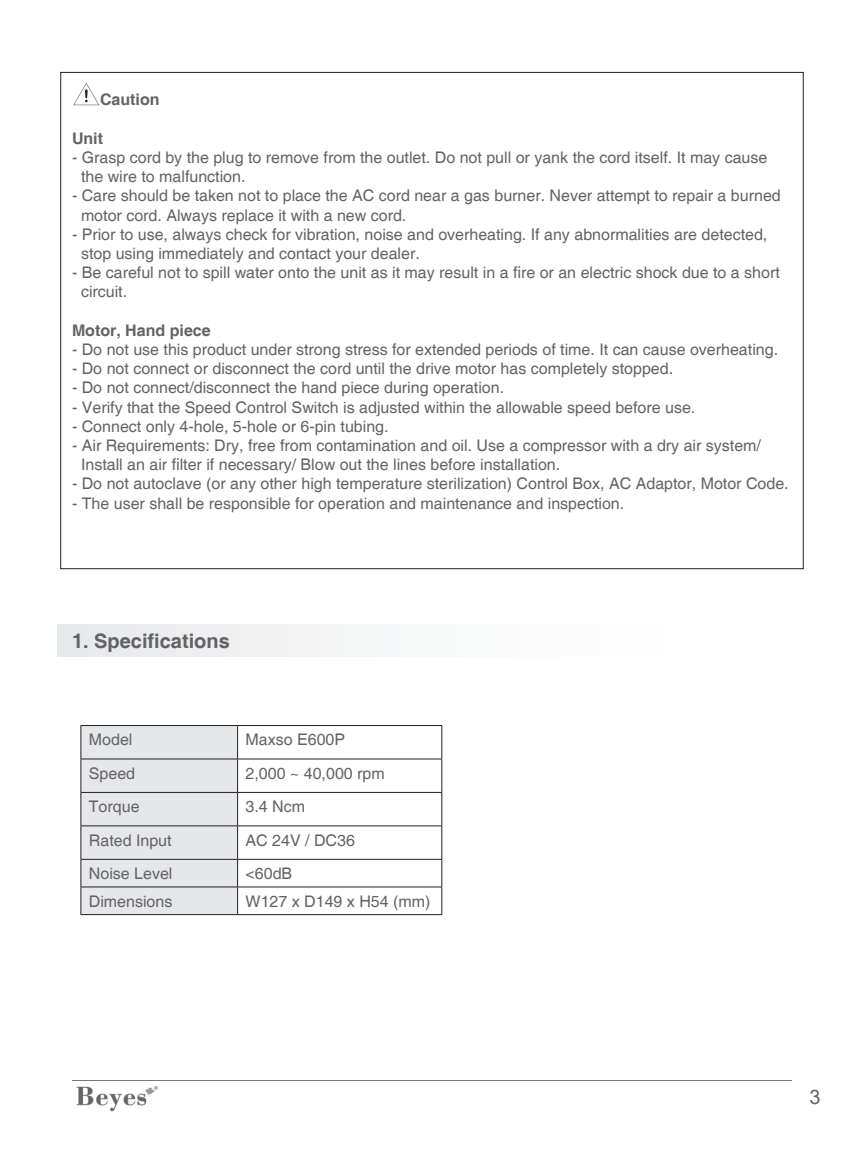
<style>
.page{position:relative;width:864px;height:1152px;background:#fff}
.page>*{position:absolute;margin:0;border:0;box-sizing:border-box;transform-origin:0 0}
.t1{font:700 20px "Helvetica";color:#636366}
.t2{font:20px "Arial";color:#636366}
.t3{font:16px/19.2px "Helvetica";color:#636366}
.t4{font:700 16px "Helvetica";color:#636366}
</style>
<div class="page">
<img style="left:76px;top:1086px;width:82px;height:26px">
<hr style="left:72px;top:1080px;width:720px;height:1px;background:#76787b">
<div style="left:58px;top:625px;width:734px;height:32px;background:linear-gradient(to right,#eaebec,#fff)"></div>
<svg style="left:73px;top:83px;width:26px;height:22px"></svg>
<hr style="left:81px;top:725px;width:157px;height:1px;background:#231f20">
<hr style="left:238px;top:725px;width:204px;height:1px;background:#231f20">
<hr style="left:441px;top:726px;width:1px;height:33px;background:#231f20">
<hr style="left:238px;top:759px;width:204px;height:1px;background:#231f20">
<hr style="left:441px;top:759px;width:1px;height:33px;background:#231f20">
<hr style="left:238px;top:792px;width:204px;height:1px;background:#231f20">
<hr style="left:441px;top:793px;width:1px;height:33px;background:#231f20">
<hr style="left:238px;top:826px;width:204px;height:1px;background:#231f20">
<hr style="left:441px;top:826px;width:1px;height:33px;background:#231f20">
<hr style="left:238px;top:859px;width:204px;height:1px;background:#231f20">
<hr style="left:238px;top:887px;width:204px;height:1px;background:#231f20">
<div style="left:81px;top:726px;width:157px;height:188px;background:#e6e7e9"></div>
<svg style="left:441px;top:860px;width:1px;height:54px"></svg>
<hr style="left:81px;top:914px;width:157px;height:1px;background:#231f20">
<hr style="left:238px;top:914px;width:204px;height:1px;background:#231f20">
<p class="t4" style="left:100px;top:90px;width:61px">Caution</p>
<p class="t4" style="left:72px;top:128px;width:33px">Unit</p>
<p class="t3" style="left:81px;top:148px;width:688px;text-indent:-9px">- Grasp cord by the plug to remove from the outlet. Do not pull or yank the cord itself. It may cause the wire to malfunction.</p>
<p class="t3" style="left:81px;top:187px;width:701px;text-indent:-9px">- Care should be taken not to place the AC cord near a gas burner. Never attempt to repair a burned motor cord. Always replace it with a new cord.</p>
<p class="t3" style="left:81px;top:225px;width:688px;text-indent:-9px">- Prior to use, always check for vibration, noise and overheating. If any abnormalities are detected, stop using immediately and contact your dealer.</p>
<p class="t3" style="left:81px;top:264px;width:700px;text-indent:-9px">- Be careful not to spill water onto the unit as it may result in a fire or an electric shock due to a short circuit.</p>
<p class="t4" style="left:72px;top:320px;width:140px">Motor, Hand piece</p>
<p class="t3" style="left:72px;top:340px;width:708px">- Do not use this product under strong stress for extended periods of time. It can cause overheating.</p>
<p class="t3" style="left:72px;top:360px;width:603px">- Do not connect or disconnect the cord until the drive motor has completely stopped.</p>
<p class="t3" style="left:72px;top:379px;width:434px">- Do not connect/disconnect the hand piece during operation.</p>
<p class="t3" style="left:72px;top:398px;width:625px">- Verify that the Speed Control Switch is adjusted within the allowable speed before use.</p>
<p class="t3" style="left:72px;top:417px;width:318px">- Connect only 4-hole, 5-hole or 6-pin tubing.</p>
<p class="t3" style="left:81px;top:436px;width:682px;text-indent:-9px">- Air Requirements: Dry, free from contamination and oil. Use a compressor with a dry air system/<br>Install an air filter if necessary/ Blow out the lines before installation.</p>
<p class="t3" style="left:72px;top:475px;width:718px">- Do not autoclave (or any other high temperature sterilization) Control Box, AC Adaptor, Motor Code.</p>
<p class="t3" style="left:72px;top:494px;width:554px">- The user shall be responsible for operation and maintenance and inspection.</p>
<p class="t1" style="left:72px;top:629px;width:159px">1. Specifications</p>
<p class="t3" style="left:89px;top:731px;width:45px">Model</p>
<p class="t3" style="left:246px;top:731px;width:101px">Maxso E600P</p>
<p class="t3" style="left:89px;top:764px;width:48px">Speed</p>
<p class="t3" style="left:246px;top:764px;width:141px">2,000 ~ 40,000 rpm</p>
<p class="t3" style="left:89px;top:797px;width:52px">Torque</p>
<p class="t3" style="left:246px;top:797px;width:61px">3.4 Ncm</p>
<p class="t3" style="left:89px;top:831px;width:84px">Rated Input</p>
<p class="t3" style="left:246px;top:831px;width:111px">AC 24V / DC36</p>
<p class="t3" style="left:89px;top:864px;width:85px">Noise Level</p>
<p class="t3" style="left:246px;top:864px;width:48px">&lt;60dB</p>
<p class="t3" style="left:89px;top:892px;width:85px">Dimensions</p>
<p class="t3" style="left:246px;top:892px;width:186px">W127 x D149 x H54 (mm)</p>
<p class="t2" style="left:809px;top:1083px;width:13px">3</p>
</div>
